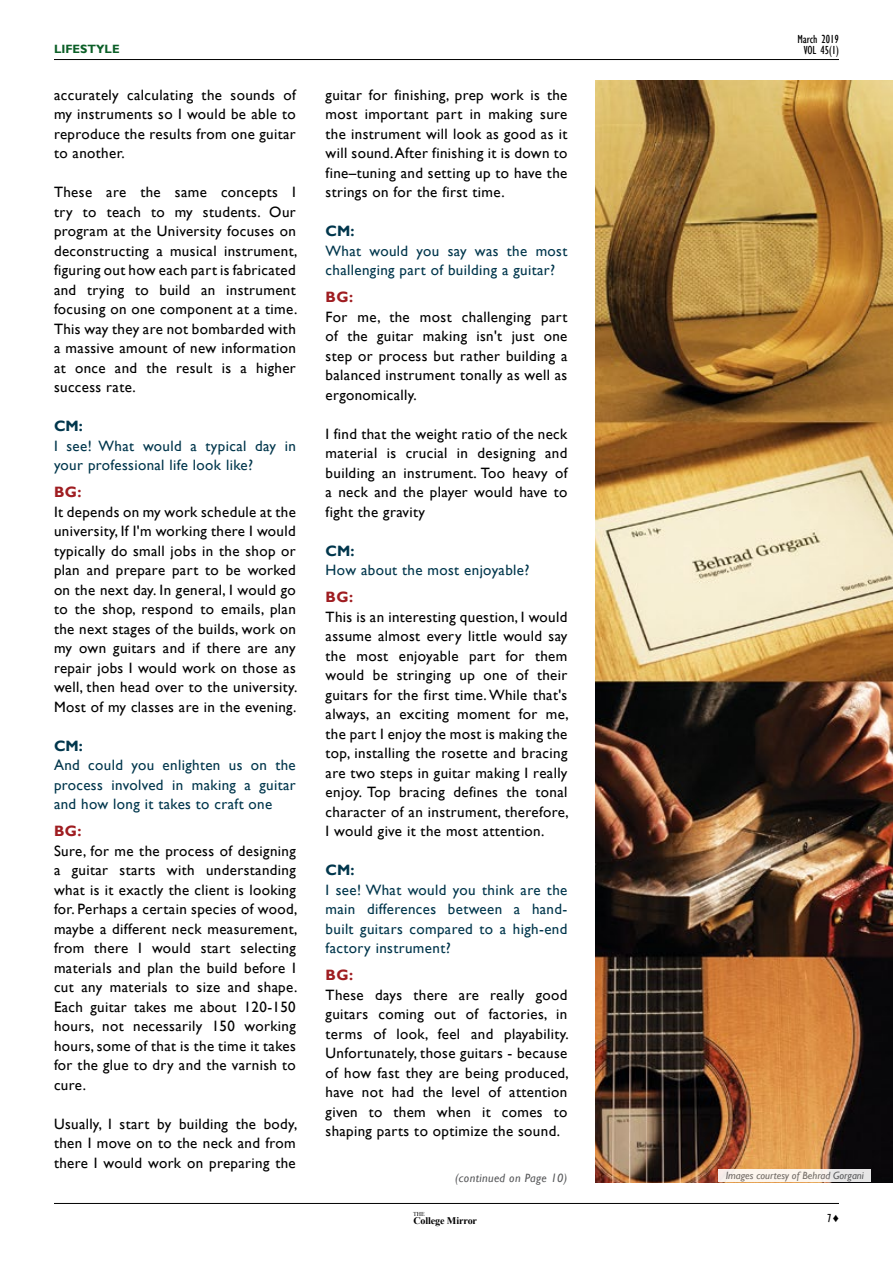
<style>
.page{position:relative;width:893px;height:1263px;background:#fff}
.page>*{position:absolute;margin:0;border:0;box-sizing:border-box;transform-origin:0 0}
.t1{font:15px/19.5px "Gill Sans";letter-spacing:.025em;color:#000;text-align:justify}
.t2{font:15px/19.5px "Gill Sans";letter-spacing:.025em;color:#00364c}
.t3{font:700 15px "Gill Sans";color:#00364c}
.t4{font:700 15px "Gill Sans";letter-spacing:.025em;color:#9f1d21}
.t5{font:condensed 12px "Gill Sans";color:#000}
.t6{font:italic 12px "Gill Sans";letter-spacing:.03em;color:#58595b}
.t7{font:700 12px "Gill Sans";color:#0b5f27}
.t8{font:italic 10.5px "Gill Sans";color:#636466}
.t9{font:700 10.05px "Times New Roman";letter-spacing:-.01em;color:#000}
.t10{font:6px "Times New Roman";color:#000}
.s1{font-family:"Arial";font-weight:700;font-stretch:normal}
</style>
<div class="page">
<hr style="left:54px;top:59px;width:785px;height:1px;background:#000">
<hr style="left:54px;top:1203px;width:785px;height:1px;background:#000">
<img style="left:595px;top:81px;width:298px;height:1101px">
<svg style="left:719px;top:1169px;width:152px;height:13px;background:#f5efea"></svg>
<hr style="left:0;top:0;width:1px;height:589px;background:#889398">
<p class="t5" style="left:797px;top:32px;width:43px">March 2019</p>
<p class="t7" style="left:54px;top:42px;width:67px">LIFESTYLE</p>
<p class="t5" style="left:804px;top:43px;width:37px">VOL 45(1)</p>
<p class="t1" style="left:54px;top:85px;width:243px">accurately calculating the sounds of my instruments so I would be able to reproduce the results from one guitar to another.</p>
<p class="t1" style="left:54px;top:183px;width:245px">These are the same concepts I try to teach to my students. Our program at the University focuses on deconstructing a musical instrument, figuring out how each part is fabricated and trying to build an instrument focusing on one component at a time.<br>This way they are not bombarded with a massive amount of new information at once and the result is a higher success rate.</p>
<p class="t3" style="left:54px;top:417px;width:30px">CM:</p>
<p class="t2" style="left:54px;top:436px;width:243px">I see! What would a typical day in your professional life look like?</p>
<p class="t4" style="left:54px;top:483px;width:29px">BG:</p>
<p class="t1" style="left:54px;top:502px;width:245px">It depends on my work schedule at the university, If I'm working there I would typically do small jobs in the shop or plan and prepare part to be worked on the next day. In general, I would go to the shop, respond to emails, plan the next stages of the builds, work on my own guitars and if there are any repair jobs I would work on those as well, then head over to the university.<br>Most of my classes are in the evening.</p>
<p class="t3" style="left:54px;top:737px;width:30px">CM:</p>
<p class="t2" style="left:54px;top:756px;width:243px;text-align:justify">And could you enlighten us on the process involved in making a guitar and how long it takes to craft one</p>
<p class="t4" style="left:54px;top:822px;width:29px">BG:</p>
<p class="t1" style="left:54px;top:841px;width:245px">Sure, for me the process of designing a guitar starts with understanding what is it exactly the client is looking for. Perhaps a certain species of wood, maybe a different neck measurement, from there I would start selecting materials and plan the build before I cut any materials to size and shape.<br>Each guitar takes me about 120-150 hours, not necessarily 150 working hours, some of that is the time it takes for the glue to dry and the varnish to cure.</p>
<p class="t1" style="left:54px;top:1114px;width:245px">Usually, I start by building the body, then I move on to the neck and from there I would work on preparing the</p>
<p class="t1" style="left:326px;top:85px;width:243px">guitar for finishing, prep work is the most important part in making sure the instrument will look as good as it will sound. After finishing it is down to fine–tuning and setting up to have the strings on for the first time.</p>
<p class="t3" style="left:326px;top:222px;width:30px">CM:</p>
<p class="t2" style="left:326px;top:241px;width:243px">What would you say was the most challenging part of building a guitar?</p>
<p class="t4" style="left:326px;top:288px;width:29px">BG:</p>
<p class="t1" style="left:326px;top:307px;width:243px">For me, the most challenging part of the guitar making isn't just one step or process but rather building a balanced instrument tonally as well as ergonomically.</p>
<p class="t1" style="left:326px;top:424px;width:243px">I find that the weight ratio of the neck material is crucial in designing and building an instrument. Too heavy of a neck and the player would have to fight the gravity</p>
<p class="t3" style="left:326px;top:542px;width:30px">CM:</p>
<p class="t2" style="left:326px;top:561px;width:205px">How about the most enjoyable?</p>
<p class="t4" style="left:326px;top:588px;width:29px">BG:</p>
<p class="t1" style="left:326px;top:607px;width:245px">This is an interesting question, I would assume almost every little would say the most enjoyable part for them would be stringing up one of their guitars for the first time. While that's always, an exciting moment for me, the part I enjoy the most is making the top, installing the rosette and bracing are two steps in guitar making I really enjoy. Top bracing defines the tonal character of an instrument, therefore, I would give it the most attention.</p>
<p class="t3" style="left:326px;top:861px;width:30px">CM:</p>
<p class="t2" style="left:326px;top:880px;width:243px;text-align:justify">I see! What would you think are the main differences between a hand&shy;built guitars compared to a high-end factory instrument?</p>
<p class="t4" style="left:326px;top:966px;width:29px">BG:</p>
<p class="t1" style="left:326px;top:985px;width:245px">These days there are really good guitars coming out of factories, in terms of look, feel and playability.<br>Unfortunately, those guitars - because of how fast they are being produced, have not had the level of attention given to them when it comes to shaping parts to optimize the sound.</p>
<p class="t6" style="left:455px;top:1171px;width:114px">(continued on Page 10)</p>
<p class="t8" style="left:726px;top:1170px;width:140px">Images courtesy of Behrad Gorgani</p>
<p class="t10" style="left:413px;top:1210px;width:13px">THE</p>
<p class="t9" style="left:413px;top:1214px;width:65px">College Mirror</p>
<p class="t5" style="left:827px;top:1211px;width:13px">7<span class="s1">♦</span></p>
</div>
